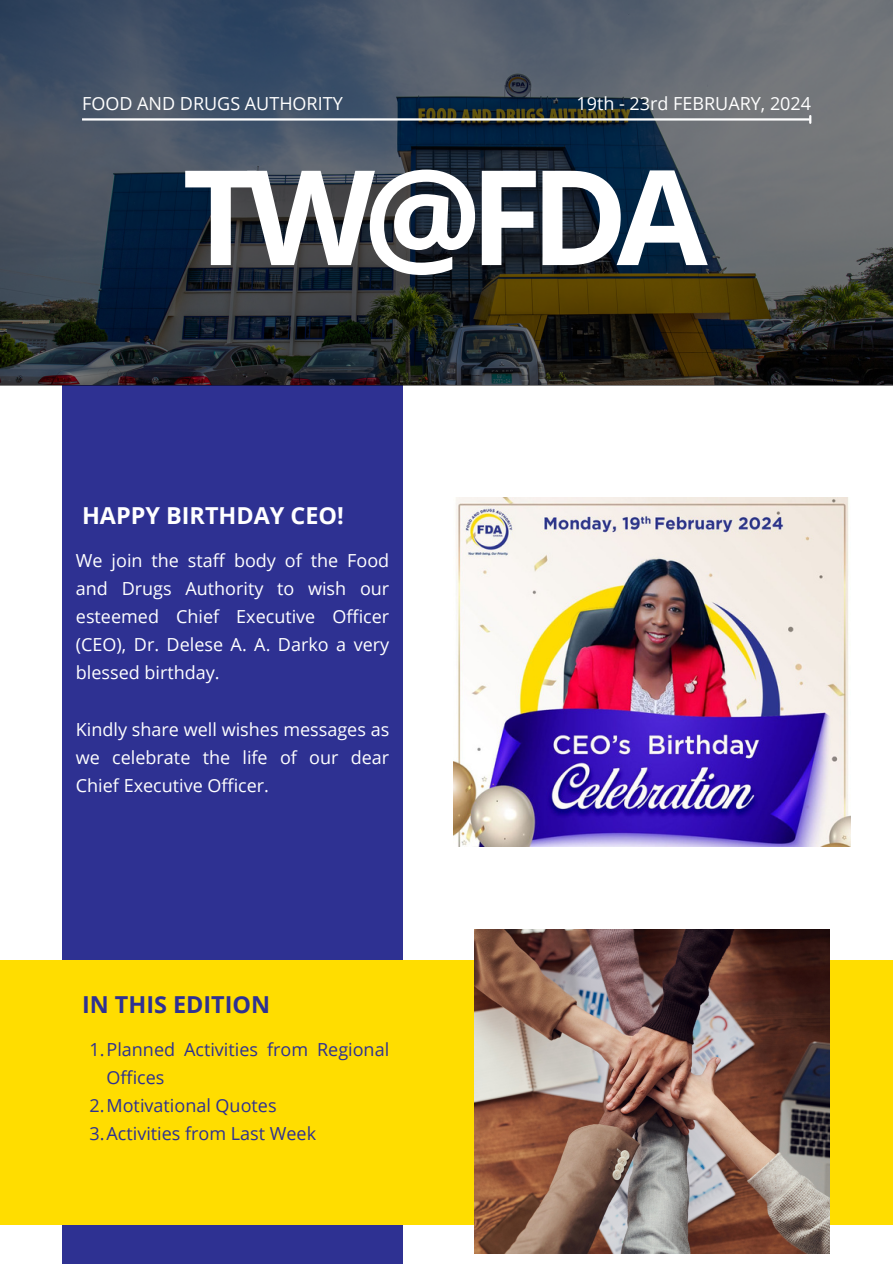
<style>
.page{position:relative;width:893px;height:1264px;background:#fff}
.page>*{position:absolute;margin:0;border:0;box-sizing:border-box;transform-origin:0 0}
.t1{font:700 132px "Open Sans";color:#fff}
.t2{font:700 23.4px "Open Sans";color:#fff}
.t3{font:700 23.4px "Open Sans";color:#2e3192}
.t4{font:18px/28.2px "Open Sans";color:#fff;text-align:justify}
.t5{font:18px/28.2px "Open Sans";color:#2e3192}
</style>
<div class="page">
<div style="left:62px;top:385px;width:341px;height:878px;background:#2e3192"></div>
<svg style="left:0;top:0;width:892px;height:385px;background:#39424a"></svg>
<hr style="left:82px;top:118px;width:727px;height:3px;background:#fff">
<svg style="left:809px;top:116px;width:2px;height:7px"></svg>
<div style="left:0;top:959px;width:892px;height:265px;background:#fd0"></div>
<img style="left:475px;top:929px;width:354px;height:324px">
<img style="left:454px;top:498px;width:396px;height:348px">
<h3 class="t4" style="left:82px;top:89px;width:262px">FOOD AND DRUGS AUTHORITY</h3>
<h1 class="t4" style="left:576px;top:89px;width:236px">19th - 23rd FEBRUARY, 2024</h1>
<h2 class="t1" style="left:182px;top:124px;width:526px">TW@FDA</h2>
<p class="t2" style="left:82px;top:499px;width:263px">HAPPY BIRTHDAY CEO!</p>
<p class="t4" style="left:76px;top:546px;width:315px">We join the staff body of the Food and Drugs Authority to wish our esteemed Chief Executive Officer (CEO), Dr. Delese A. A. Darko a very blessed birthday.</p>
<p class="t4" style="left:76px;top:714px;width:315px">Kindly share well wishes messages as we celebrate the life of our dear Chief Executive Officer.</p>
<p class="t3" style="left:82px;top:988px;width:189px">IN THIS EDITION</p>
<p class="t5" style="left:106px;top:1034px;width:284px;text-indent:-17px">1.Planned Activities from Regional<br>Offices</p>
<h2 class="t5" style="left:90px;top:1091px;width:188px">2.Motivational Quotes</h2>
<p class="t5" style="left:90px;top:1119px;width:228px">3.Activities from Last Week</p>
</div>
